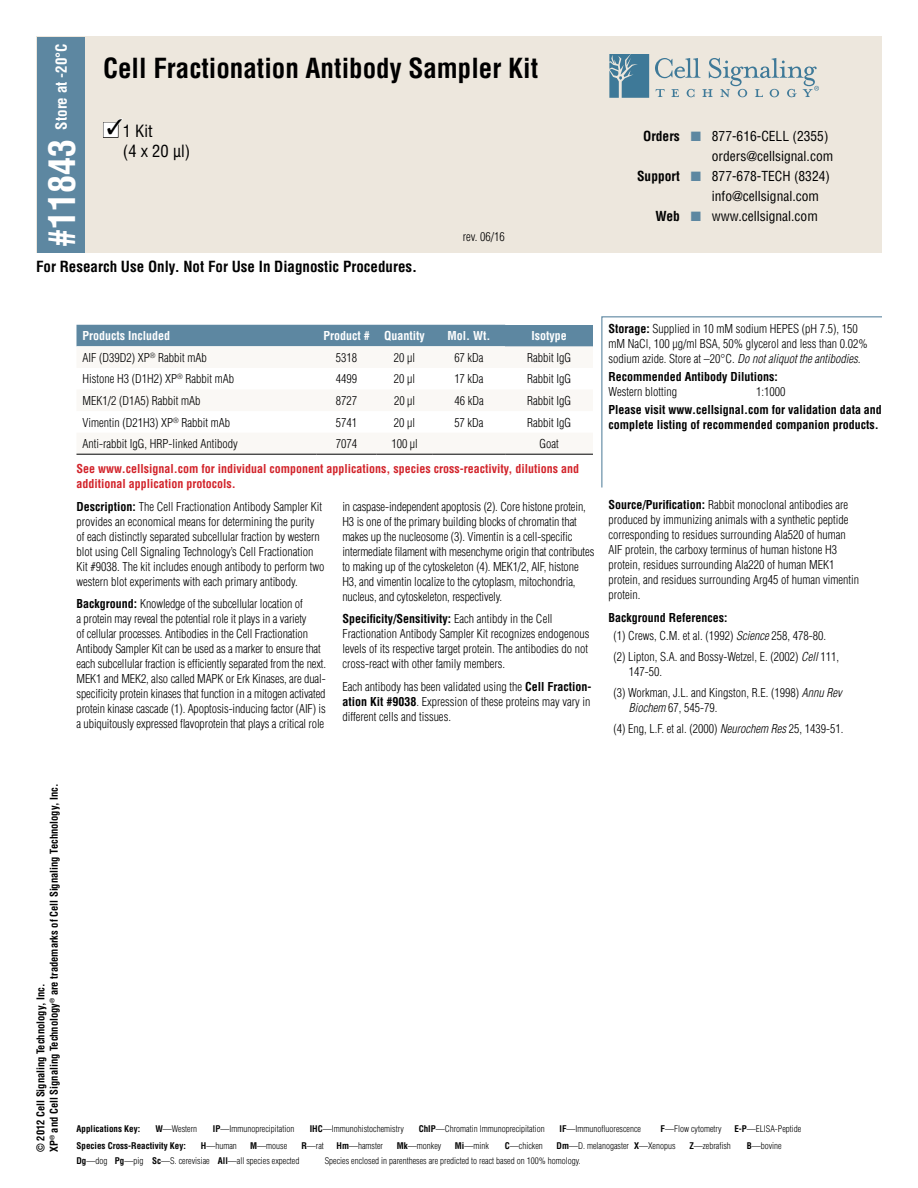
<style>
.page{position:relative;width:918px;height:1188px;background:#fff}
.page>*{position:absolute;margin:0;border:0;box-sizing:border-box;transform-origin:0 0}
.t1{font:700 condensed 36px "Helvetica";color:#fff}
.t2{font:700 condensed 27px "Helvetica";color:#000}
.t3{font:condensed 16.5px/19.6px "Helvetica";color:#000}
.t4{font:700 condensed 15px "Helvetica";color:#000}
.t5{font:700 condensed 15px "Helvetica";color:#fff}
.t6{font:condensed 13.5px "Helvetica";color:#000}
.t7{font:300 condensed 12px/15px "Helvetica";color:#000}
.t8{font:700 condensed 12px/15px "Helvetica";color:#000}
.t9{font:700 condensed 12px/15px "Helvetica";color:#d2232a}
.t10{font:700 condensed 12px "Helvetica";color:#fff}
.t11{font:700 condensed 10.5px/13.5px "Helvetica";color:#000}
.t12{font:300 condensed 9px "Helvetica";color:#000}
.t13{font:700 condensed 9px "Helvetica";color:#000}
.s1{color:#fff}
.s2{font-weight:700}
.s3{color:#5d87a1}
.s4{font-style:italic}
</style>
<div class="page">
<svg style="left:601px;top:316px;width:281px;height:172px"></svg>
<div style="left:37px;top:36px;width:845px;height:217px;background:#ede7dd"></div>
<div style="left:37px;top:37px;width:48px;height:216px;background:#5d87a1"></div>
<div style="left:103px;top:122px;width:15px;height:16px;border:1px solid #000"></div>
<div style="left:76px;top:325px;width:429px;height:21px;background:#5d87a1"></div>
<div style="left:505px;top:325px;width:88px;height:21px;background:#5d87a1"></div>
<svg style="left:76px;top:346px;width:517px;height:108px;fill:#faf8f5"></svg>
<hr style="left:76px;top:454px;width:240px;height:1px;background:#000">
<hr style="left:316px;top:454px;width:60px;height:1px;background:#000">
<hr style="left:376px;top:454px;width:57px;height:1px;background:#000">
<hr style="left:433px;top:454px;width:72px;height:1px;background:#000">
<hr style="left:505px;top:454px;width:88px;height:1px;background:#000">
<svg style="left:609px;top:54px;width:40px;height:44px;background:#5889a2"></svg>
<svg style="left:655px;top:58px;width:164px;height:39px"></svg>
<svg style="left:107px;top:118px;width:16px;height:17px"></svg>
<p class="t5" style="left:52px;top:130px;width:88px;rotate:-90deg">Store at -20°C</p>
<h1 class="t1" style="left:39px;top:247px;width:109px;rotate:-90deg">#11843</h1>
<h2 class="t2" style="left:103px;top:51px;width:437px">Cell Fractionation Antibody Sampler Kit</h2>
<h3 class="t3" style="left:123px;top:121px;width:69px;text-indent:-20px"><span class="s1">■</span> 1 Kit<br>(4 x 20 µl)</h3>
<p class="t7" style="left:463px;top:229px;width:43px">rev. 06/16</p>
<p class="t4" style="left:36px;top:257px;width:383px">For Research Use Only. Not For Use In Diagnostic Procedures.</p>
<p class="t6" style="left:643px;top:128px;width:187px"><span class="s2">Orders</span> <span class="s3">■</span> 877-616-CELL (2355)</p>
<p class="t6" style="left:712px;top:148px;width:123px">orders@cellsignal.com</p>
<p class="t6" style="left:637px;top:168px;width:194px"><span class="s2">Support</span> <span class="s3">■</span> 877-678-TECH (8324)</p>
<p class="t6" style="left:712px;top:188px;width:109px">info@cellsignal.com</p>
<p class="t6" style="left:655px;top:208px;width:164px"><span class="s2">Web</span> <span class="s3">■</span> www.cellsignal.com</p>
<p class="t10" style="left:82px;top:328px;width:89px">Products Included</p>
<p class="t10" style="left:323px;top:328px;width:103px">Product # Quantity</p>
<p class="t10" style="left:448px;top:328px;width:44px">Mol. Wt.</p>
<p class="t10" style="left:531px;top:328px;width:37px">Isotype</p>
<p class="t7" style="left:83px;top:350px;width:126px">AIF (D39D2) XP<sup>®</sup> Rabbit mAb</p>
<p class="t7" style="left:336px;top:350px;width:23px">5318</p>
<p class="t7" style="left:394px;top:350px;width:23px">20 µl</p>
<p class="t7" style="left:454px;top:350px;width:31px">67 kDa</p>
<p class="t7" style="left:527px;top:350px;width:45px">Rabbit IgG</p>
<p class="t7" style="left:83px;top:372px;width:153px">Histone H3 (D1H2) XP<sup>®</sup> Rabbit mAb</p>
<p class="t7" style="left:336px;top:372px;width:23px">4499</p>
<p class="t7" style="left:394px;top:372px;width:23px">20 µl</p>
<p class="t7" style="left:454px;top:372px;width:31px">17 kDa</p>
<p class="t7" style="left:527px;top:372px;width:45px">Rabbit IgG</p>
<p class="t7" style="left:83px;top:393px;width:119px">MEK1/2 (D1A5) Rabbit mAb</p>
<p class="t7" style="left:336px;top:393px;width:23px">8727</p>
<p class="t7" style="left:394px;top:393px;width:23px">20 µl</p>
<p class="t7" style="left:454px;top:393px;width:31px">46 kDa</p>
<p class="t7" style="left:527px;top:393px;width:45px">Rabbit IgG</p>
<p class="t7" style="left:83px;top:415px;width:149px">Vimentin (D21H3) XP<sup>®</sup> Rabbit mAb</p>
<p class="t7" style="left:336px;top:415px;width:23px">5741</p>
<p class="t7" style="left:394px;top:415px;width:23px">20 µl</p>
<p class="t7" style="left:454px;top:415px;width:31px">57 kDa</p>
<p class="t7" style="left:527px;top:415px;width:45px">Rabbit IgG</p>
<p class="t7" style="left:83px;top:436px;width:157px">Anti-rabbit IgG, HRP-linked Antibody</p>
<p class="t7" style="left:336px;top:436px;width:23px">7074</p>
<p class="t7" style="left:391px;top:436px;width:28px">100 µl</p>
<p class="t7" style="left:539px;top:436px;width:21px">Goat</p>
<p class="t9" style="left:77px;top:461px;width:504px">See www.cellsignal.com for individual component applications, species cross-reactivity, dilutions and additional application protocols.</p>
<p class="t7" style="left:76px;top:499px;width:249px"><span class="s2">Description:</span> The Cell Fractionation Antibody Sampler Kit provides an economical means for determining the purity of each distinctly separated subcellular fraction by western blot using Cell Signaling Technology’s Cell Fractionation Kit #9038. The kit includes enough antibody to perform two western blot experiments with each primary antibody.</p>
<p class="t7" style="left:76px;top:596px;width:251px"><span class="s2">Background:</span> Knowledge of the subcellular location of<br>a protein may reveal the potential role it plays in a variety<br>of cellular processes. Antibodies in the Cell Fractionation Antibody Sampler Kit can be used as a marker to ensure that each subcellular fraction is efficiently separated from the next.<br>MEK1 and MEK2, also called MAPK or Erk Kinases, are dual&shy;specificity protein kinases that function in a mitogen activated protein kinase cascade (1). Apoptosis-inducing factor (AIF) is a ubiquitously expressed flavoprotein that plays a critical role</p>
<p class="t7" style="left:342px;top:499px;width:254px">in caspase-independent apoptosis (2). Core histone protein, H3 is one of the primary building blocks of chromatin that makes up the nucleosome (3). Vimentin is a cell-specific intermediate filament with mesenchyme origin that contributes to making up of the cytoskeleton (4). MEK1/2, AIF, histone H3, and vimentin localize to the cytoplasm, mitochondria, nucleus, and cytoskeleton, respectively.</p>
<p class="t7" style="left:342px;top:611px;width:249px"><span class="s2">Specificity/Sensitivity:</span> Each antibdy in the Cell Fractionation Antibody Sampler Kit recognizes endogenous levels of its respective target protein. The antibodies do not cross-react with other family members.</p>
<p class="t7" style="left:342px;top:679px;width:251px;text-align:justify">Each antibody has been validated using the <span class="s2">Cell Fraction&shy;ation Kit #9038</span>. Expression of these proteins may vary in different cells and tissues.</p>
<p class="t7" style="left:609px;top:321px;width:261px"><span class="s2">Storage:</span> Supplied in 10 mM sodium HEPES (pH 7.5), 150 mM NaCl, 100 µg/ml BSA, 50% glycerol and less than 0.02% sodium azide. Store at –20°C. <span class="s4">Do not aliquot the antibodies.</span></p>
<p class="t8" style="left:609px;top:369px;width:171px">Recommended Antibody Dilutions:</p>
<p class="t7" style="left:609px;top:384px;width:70px">Western blotting</p>
<p class="t7" style="left:756px;top:384px;width:31px">1:1000</p>
<p class="t8" style="left:609px;top:402px;width:275px">Please visit www.cellsignal.com for validation data and complete listing of recommended companion products.</p>
<p class="t7" style="left:609px;top:497px;width:252px"><span class="s2">Source/Purification:</span> Rabbit monoclonal antibodies are produced by immunizing animals with a synthetic peptide corresponding to residues surrounding Ala520 of human AIF protein, the carboxy terminus of human histone H3 protein, residues surrounding Ala220 of human MEK1 protein, and residues surrounding Arg45 of human vimentin protein.</p>
<p class="t7" style="left:613px;top:608px;width:214px;line-height:18px;text-indent:-5px"><span class="s2">Background References:<br></span>(1) Crews, C.M. et al. (1992) <span class="s4">Science</span> 258, 478-80.</p>
<p class="t7" style="left:629px;top:649px;width:212px;text-indent:-15px">(2) Lipton, S.A. and Bossy-Wetzel, E. (2002) <span class="s4">Cell</span> 111,<br>147-50.</p>
<p class="t7" style="left:629px;top:685px;width:215px;text-indent:-15px">(3) Workman, J.L. and Kingston, R.E. (1998) <span class="s4">Annu Rev<br>Biochem</span> 67, 545-79.</p>
<p class="t7" style="left:613px;top:721px;width:231px">(4) Eng, L.F. et al. (2000) <span class="s4">Neurochem Res</span> 25, 1439-51.</p>
<p class="t11" style="left:34px;top:1152px;width:370px;rotate:-90deg">© 2012 Cell Signaling Technology, Inc.<br>XP<sup>®</sup> and Cell Signaling Technology<sup>®</sup> are trademarks of Cell Signaling Technology, Inc.</p>
<p class="t13" style="left:76px;top:1123px;width:65px">Applications Key:</p>
<p class="t12" style="left:155px;top:1123px;width:43px"><span class="s2">W</span>—Western</p>
<p class="t12" style="left:213px;top:1123px;width:83px"><span class="s2">IP</span>—Immunoprecipitation</p>
<p class="t12" style="left:310px;top:1123px;width:96px"><span class="s2">IHC</span>—Immunohistochemistry</p>
<p class="t12" style="left:419px;top:1123px;width:127px"><span class="s2">ChIP</span>—Chromatin Immunoprecipitation</p>
<p class="t12" style="left:560px;top:1123px;width:83px"><span class="s2">IF</span>—Immunofluorescence</p>
<p class="t12" style="left:661px;top:1123px;width:63px"><span class="s2">F</span>—Flow cytometry</p>
<p class="t12" style="left:734px;top:1123px;width:68px"><span class="s2">E-P</span>—ELISA-Peptide</p>
<p class="t13" style="left:76px;top:1140px;width:111px">Species Cross-Reactivity Key:</p>
<p class="t12" style="left:201px;top:1140px;width:37px"><span class="s2">H</span>—human</p>
<p class="t12" style="left:250px;top:1140px;width:38px"><span class="s2">M</span>—mouse</p>
<p class="t12" style="left:301px;top:1140px;width:24px"><span class="s2">R</span>—rat</p>
<p class="t12" style="left:337px;top:1140px;width:48px"><span class="s2">Hm</span>—hamster</p>
<p class="t12" style="left:397px;top:1140px;width:46px"><span class="s2">Mk</span>—monkey</p>
<p class="t12" style="left:455px;top:1140px;width:36px"><span class="s2">Mi</span>—mink</p>
<p class="t12" style="left:505px;top:1140px;width:39px"><span class="s2">C</span>—chicken</p>
<p class="t12" style="left:557px;top:1140px;width:121px"><span class="s2">Dm</span>—D. melanogaster <span class="s2">X</span>—Xenopus</p>
<p class="t12" style="left:689px;top:1140px;width:43px"><span class="s2">Z</span>—zebrafish</p>
<p class="t12" style="left:747px;top:1140px;width:36px"><span class="s2">B</span>—bovine</p>
<p class="t12" style="left:76px;top:1155px;width:224px"><span class="s2">Dg</span>—dog <span class="s2">Pg</span>—pig <span class="s2">Sc</span>—S. cerevisiae <span class="s2">All</span>—all species expected</p>
<p class="t12" style="left:325px;top:1155px;width:257px">Species enclosed in parentheses are predicted to react based on 100% homology.</p>
</div>
